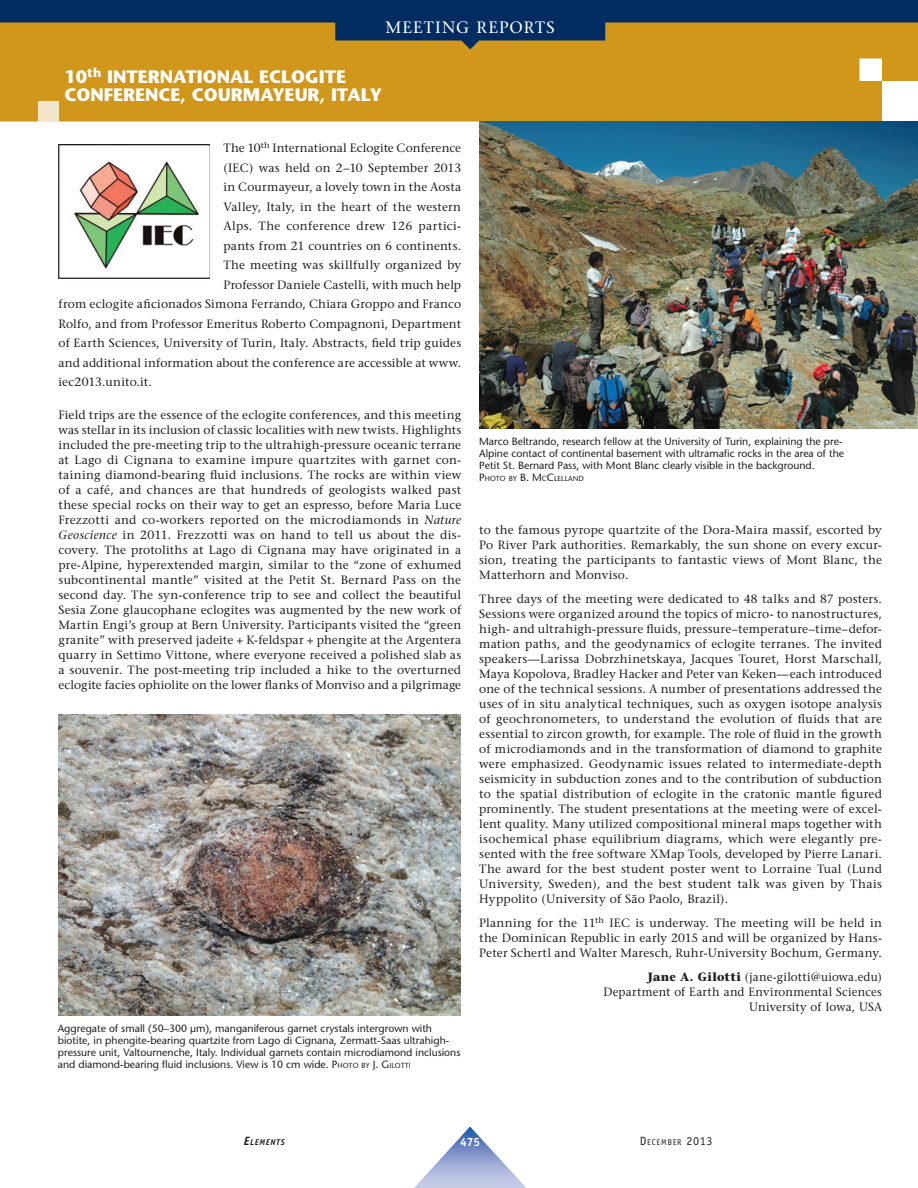
<style>
.page{position:relative;width:918px;height:1188px;background:#fff}
.page>*{position:absolute;margin:0;border:0;box-sizing:border-box;transform-origin:0 0}
.t1{font:700 18px/18px "Stone Sans";color:#fff}
.t2{font:16.5px "Stone Serif";letter-spacing:.07em;color:#fff}
.t3{font:12px/15px "Stone Serif";letter-spacing:.015em;color:#231f20;text-align:justify}
.t4{font:12px/15px "Stone Serif";letter-spacing:.015em;color:#231f20;text-align:right;scale:.96 1}
.t5{font:700 12px "Officina Sans";color:#fff}
.t6{font:10.5px/12px "Stone Sans";color:#231f20}
.t7{font:8.4px "Officina Sans";letter-spacing:.085em;color:#231f20}
.t8{font:italic 700 8.4px "Officina Sans";letter-spacing:.08em;color:#231f20}
.t9{font:7.35px "Stone Sans";color:#231f20}
.s1{font-style:italic}
.s2{font-size:7.35px}
.s3{font-size:10.5px}
.s4{font-weight:700}
.s5{font-size:12px}
</style>
<div class="page">
<div style="left:0;top:49px;width:918px;height:73px;background:#d0971a"></div>
<div style="left:38px;top:101px;width:20px;height:21px;background:#f3e5c9"></div>
<img style="left:58px;top:144px;width:152px;height:135px">
<img style="left:58px;top:714px;width:403px;height:302px">
<img style="left:479px;top:122px;width:439px;height:306px">
<svg style="left:414px;top:1126px;width:112px;height:62px"></svg>
<svg style="left:0;top:0;width:918px;height:49px;background:#595a42"></svg>
<h2 class="t2" style="left:386px;top:21px;width:171px">MEETING REPORTS</h2>
<h1 class="t1" style="left:64px;top:70px;width:319px">10<sup>th</sup> INTERNATIONAL ECLOGITE<br>CONFERENCE, COURMAYEUR, ITALY</h1>
<p class="t3" style="left:223px;top:142px;width:239px">The 10<sup>th</sup> International Eclogite Conference</p>
<p class="t3" style="left:223px;top:161px;width:239px">(IEC) was held on 2–10 September 2013</p>
<p class="t3" style="left:223px;top:181px;width:239px">in Courmayeur, a lovely town in the Aosta</p>
<p class="t3" style="left:223px;top:200px;width:239px">Valley, Italy, in the heart of the western</p>
<p class="t3" style="left:223px;top:220px;width:239px">Alps. The conference drew 126 partici-</p>
<p class="t3" style="left:223px;top:239px;width:239px">pants from 21 countries on 6 continents.</p>
<p class="t3" style="left:223px;top:259px;width:239px">The meeting was skillfully organized by</p>
<p class="t3" style="left:223px;top:278px;width:239px">Professor Daniele Castelli, with much help</p>
<p class="t3" style="left:58px;top:298px;width:404px">from eclogite aficionados Simona Ferrando, Chiara Groppo and Franco</p>
<p class="t3" style="left:58px;top:317px;width:404px">Rolfo, and from Professor Emeritus Roberto Compagnoni, Department</p>
<p class="t3" style="left:58px;top:337px;width:404px">of Earth Sciences, University of Turin, Italy. Abstracts, field trip guides</p>
<p class="t3" style="left:58px;top:356px;width:404px">and additional information about the conference are accessible at www.</p>
<p class="t3" style="left:58px;top:376px;width:95px">iec2013.unito.it.</p>
<p class="t3" style="left:58px;top:409px;width:404px">Field trips are the essence of the eclogite conferences, and this meeting was stellar in its inclusion of classic localities with new twists. Highlights included the pre-meeting trip to the ultrahigh-pressure oceanic terrane at Lago di Cignana to examine impure quartzites with garnet con&shy;taining diamond-bearing fluid inclusions. The rocks are within view of a café, and chances are that hundreds of geologists walked past these special rocks on their way to get an espresso, before Maria Luce Frezzotti and co-workers reported on the microdiamonds in <span class="s1">Nature Geoscience</span> in 2011. Frezzotti was on hand to tell us about the dis&shy;covery. The protoliths at Lago di Cignana may have originated in a pre-Alpine, hyperextended margin, similar to the “zone of exhumed subcontinental mantle” visited at the Petit St. Bernard Pass on the second day. The syn-conference trip to see and collect the beautiful Sesia Zone glaucophane eclogites was augmented by the new work of Martin Engi’s group at Bern University. Participants visited the “green granite” with preserved jadeite + K-feldspar + phengite at the Argentera quarry in Settimo Vittone, where everyone received a polished slab as a souvenir. The post-meeting trip included a hike to the overturned eclogite facies ophiolite on the lower flanks of Monviso and a pilgrimage</p>
<p class="t6" style="left:58px;top:1023px;width:404px">Aggregate of small (50–300 µm), manganiferous garnet crystals intergrown with biotite, in phengite-bearing quartzite from Lago di Cignana, Zermatt-Saas ultrahigh&shy;pressure unit, Valtournenche, Italy. Individual garnets contain microdiamond inclusions and diamond-bearing fluid inclusions. View is 10 cm wide. P<span class="s2">HOTO BY</span> J. G<span class="s2">ILOTTI</span></p>
<p class="t6" style="left:479px;top:437px;width:366px">Marco Beltrando, research fellow at the University of Turin, explaining the pre-<br>Alpine contact of continental basement with ultramafic rocks in the area of the<br>Petit St. Bernard Pass, with Mont Blanc clearly visible in the background.</p>
<p class="t9" style="left:479px;top:476px;width:106px"><span class="s3">P</span>HOTO BY <span class="s3">B. M</span>C<span class="s3">C</span>LELLAND</p>
<p class="t3" style="left:479px;top:524px;width:404px">to the famous pyrope quartzite of the Dora-Maira massif, escorted by Po River Park authorities. Remarkably, the sun shone on every excur&shy;sion, treating the participants to fantastic views of Mont Blanc, the Matterhorn and Monviso.</p>
<p class="t3" style="left:479px;top:593px;width:404px">Three days of the meeting were dedicated to 48 talks and 87 posters.<br>Sessions were organized around the topics of micro- to nanostructures, high- and ultrahigh-pressure fluids, pressure–temperature–time–defor&shy;mation paths, and the geodynamics of eclogite terranes. The invited speakers—Larissa Dobrzhinetskaya, Jacques Touret, Horst Marschall, Maya Kopolova, Bradley Hacker and Peter van Keken—each introduced one of the technical sessions. A number of presentations addressed the uses of in situ analytical techniques, such as oxygen isotope analysis of geochronometers, to understand the evolution of fluids that are essential to zircon growth, for example. The role of fluid in the growth of microdiamonds and in the transformation of diamond to graphite were emphasized. Geodynamic issues related to intermediate-depth seismicity in subduction zones and to the contribution of subduction to the spatial distribution of eclogite in the cratonic mantle figured prominently. The student presentations at the meeting were of excel&shy;lent quality. Many utilized compositional mineral maps together with isochemical phase equilibrium diagrams, which were elegantly pre&shy;sented with the free software XMap Tools<span class="s1">,</span> developed by Pierre Lanari.<br>The award for the best student poster went to Lorraine Tual (Lund University, Sweden), and the best student talk was given by Thais Hyppolito (University of São Paolo, Brazil).</p>
<p class="t3" style="left:479px;top:917px;width:404px">Planning for the 11<sup>th</sup> IEC is underway. The meeting will be held in the Dominican Republic in early 2015 and will be organized by Hans-Peter Schertl and Walter Maresch, Ruhr-University Bochum, Germany.</p>
<p class="t4" style="left:603px;top:971px;width:292px"><span class="s4">Jane A. Gilotti</span> (jane-gilotti@uiowa.edu)<br>Department of Earth and Environmental Sciences<br>University of Iowa, USA</p>
<p class="t8" style="left:244px;top:1138px;width:43px"><span class="s5">E</span>LEMENTS</p>
<p class="t5" style="left:460px;top:1137px;width:22px">475</p>
<p class="t7" style="left:640px;top:1138px;width:74px"><span class="s5">D</span>ECEMBER <span class="s5">2013</span></p>
</div>
